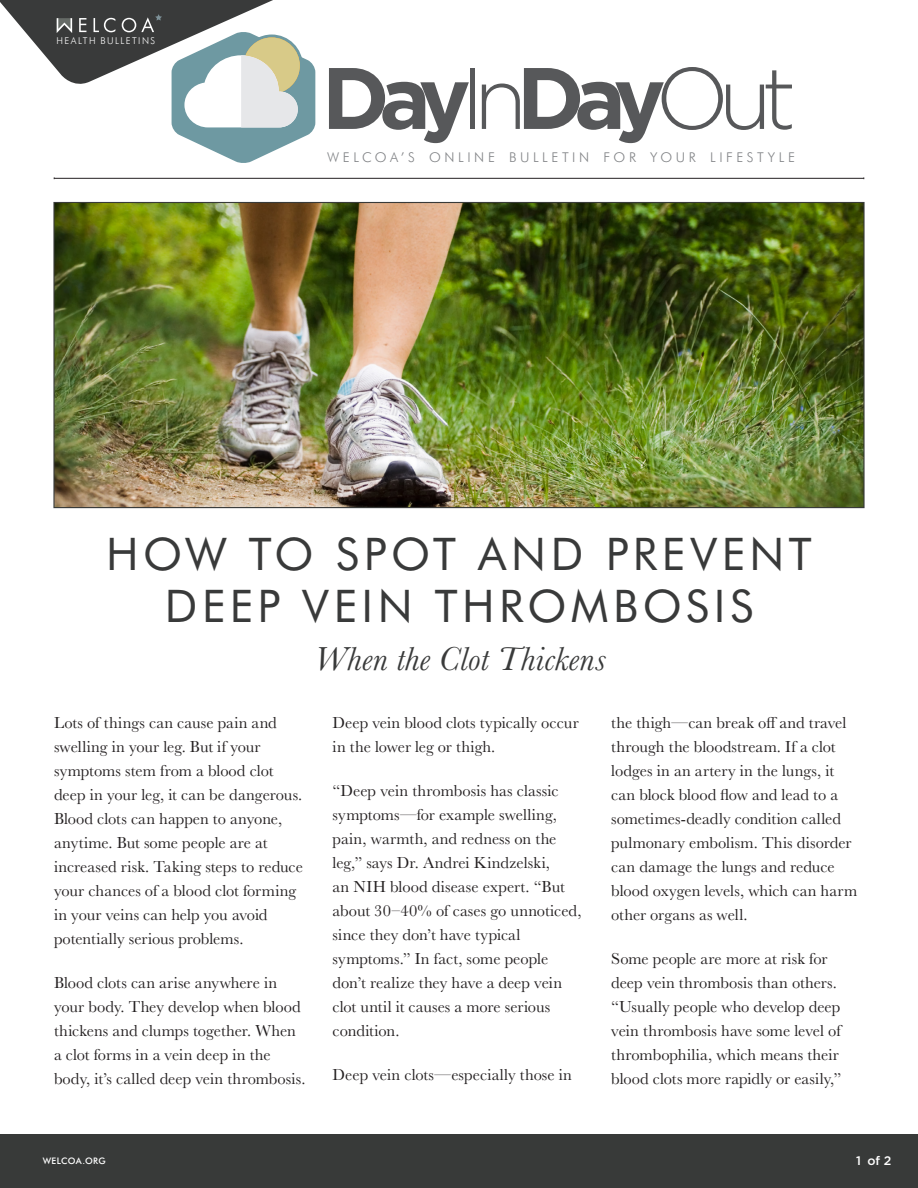
<style>
.page{position:relative;width:918px;height:1188px;background:#fff}
.page>*{position:absolute;margin:0;border:0;box-sizing:border-box;transform-origin:0 0}
.t1{font:700 87px "Gotham HTF";letter-spacing:-.13em;color:#57585a}
.t2{font:45px/52.5px "Futura BT";letter-spacing:.1em;color:#393a3a;text-align:center}
.t3{font:italic 34.5px "Baskerville";letter-spacing:.01em;color:#393a3a}
.t4{font:16.5px/24px "Baskerville";letter-spacing:.005em;color:#231f20}
.t5{font:300 13.5px "Futura BT";letter-spacing:.265em;color:#808285}
.t6{font:500 12.3px "Gotham HTF";color:#fff}
.t7{font:300 9.45px "Futura BT";letter-spacing:.15em;color:#fff}
.t8{font:500 9px "Futura BT";letter-spacing:.03em;color:#fff}
.s1{font-weight:300}
</style>
<div class="page">
<img style="left:55px;top:204px;width:808px;height:302px">
<svg style="left:0;top:0;width:315px;height:163px"></svg>
<hr style="left:54px;top:178px;width:810px;height:1px;background:#231f20">
<div style="left:0;top:1134px;width:918px;height:54px;background:#383a39"></div>
<p class="t7" style="left:56px;top:34px;width:100px">HEALTH BULLETINS</p>
<h1 class="t1" style="left:322px;top:48px;width:476px">Day<span class="s1">In</span>Day<span class="s1">Out</span></h1>
<p class="t5" style="left:327px;top:149px;width:469px">WELCOA’S ONLINE BULLETIN FOR YOUR LIFESTYLE</p>
<p class="t2" style="left:106px;top:527px;width:707px">HOW TO SPOT AND PREVENT<br>DEEP VEIN THROMBOSIS</p>
<p class="t3" style="left:314px;top:636px;width:293px">When the Clot Thickens</p>
<p class="t4" style="left:54px;top:711px;width:250px">Lots of things can cause pain and swelling in your leg. But if your symptoms stem from a blood clot deep in your leg, it can be dangerous.<br>Blood clots can happen to anyone, anytime. But some people are at increased risk. Taking steps to reduce your chances of a blood clot forming in your veins can help you avoid potentially serious problems.</p>
<p class="t4" style="left:54px;top:971px;width:253px">Blood clots can arise anywhere in your body. They develop when blood thickens and clumps together. When a clot forms in a vein deep in the body, it’s called deep vein thrombosis.</p>
<p class="t4" style="left:333px;top:711px;width:248px">Deep vein blood clots typically occur in the lower leg or thigh.</p>
<p class="t4" style="left:333px;top:779px;width:250px">“Deep vein thrombosis has classic symptoms—for example swelling, pain, warmth, and redness on the leg,” says Dr. Andrei Kindzelski,<br>an NIH blood disease expert. “But about 30–40% of cases go unnoticed, since they don’t have typical symptoms.” In fact, some people don’t realize they have a deep vein clot until it causes a more serious condition.</p>
<p class="t4" style="left:333px;top:1063px;width:241px">Deep vein clots—especially those in</p>
<p class="t4" style="left:611px;top:711px;width:248px">the thigh—can break off and travel through the bloodstream. If a clot lodges in an artery in the lungs, it can block blood flow and lead to a sometimes-deadly condition called pulmonary embolism. This disorder can damage the lungs and reduce blood oxygen levels, which can harm other organs as well.</p>
<p class="t4" style="left:611px;top:947px;width:232px">Some people are more at risk for deep vein thrombosis than others. “Usually people who develop deep vein thrombosis have some level of thrombophilia, which means their blood clots more rapidly or easily,”</p>
<p class="t8" style="left:43px;top:1156px;width:65px">WELCOA.ORG</p>
<p class="t6" style="left:856px;top:1154px;width:37px">1 of 2</p>
</div>
